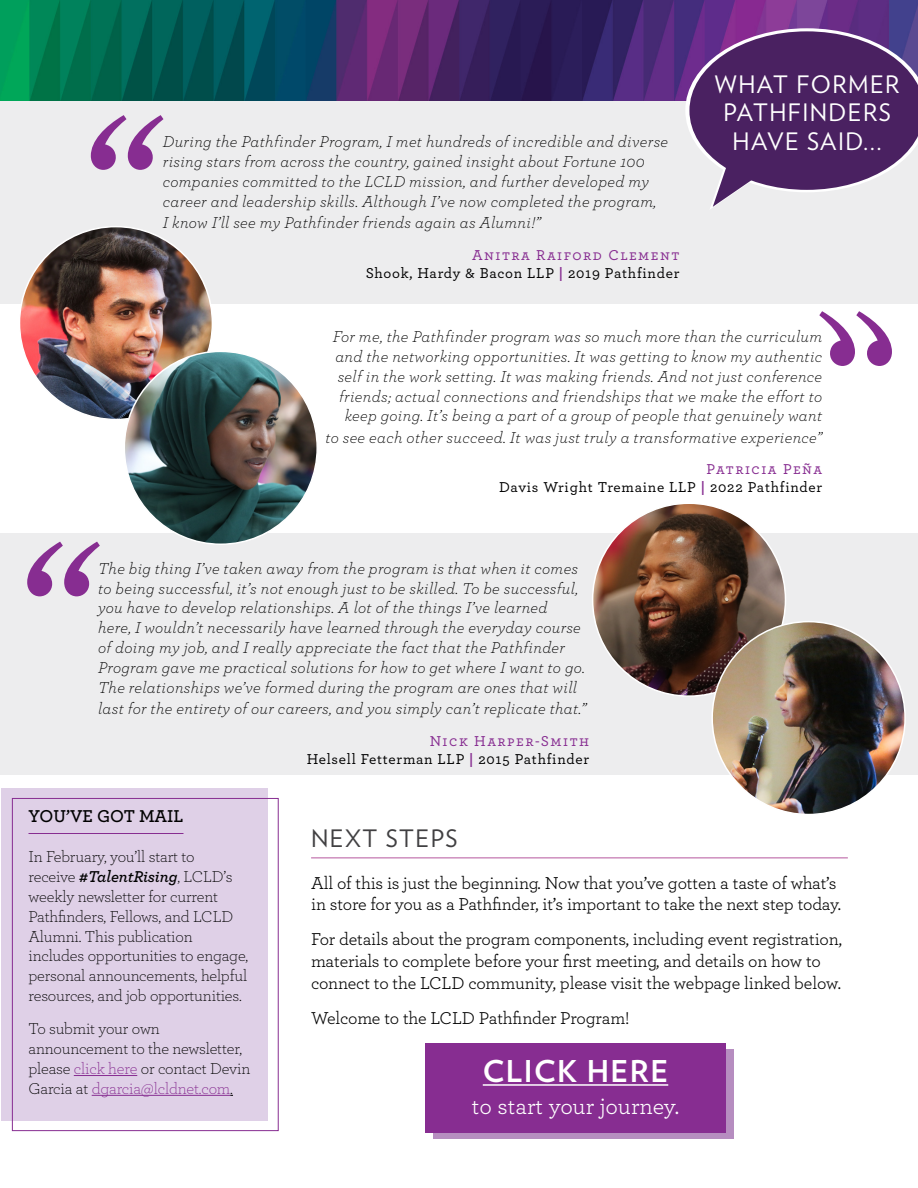
<style>
.page{position:relative;width:918px;height:1188px;background:#fff}
.page>*{position:absolute;margin:0;border:0;box-sizing:border-box;transform-origin:0 0}
.t1{font:italic 255px "Verlag";color:#872d91}
.t2{font:700 30px "Verlag";letter-spacing:.05em;color:#fff}
.t3{font:24px/28.5px "Verlag";letter-spacing:.06em;color:#fff;text-align:center}
.t4{font:24px "Archer";color:#fff}
.t5{font:24px "Verlag";letter-spacing:.06em;color:#414042}
.t6{font:18px/21.6px "Archer";letter-spacing:-.01em;color:#000}
.t7{font:600 18px "Archer";color:#000}
.t8{font:italic 300 16.5px/19.8px "Archer";letter-spacing:.02em;color:#000}
.t9{font:300 16.5px/19.8px "Archer";letter-spacing:-.01em;color:#000}
.t10{font:500 15px/18px "Archer";letter-spacing:.095em;color:#000;text-align:right}
.t11{font:500 15px/18px "Archer";letter-spacing:.05em;color:#000;text-align:right}
.s1{color:#872d91}
.s2{font-weight:700;color:#872d91}
.s3{font-weight:600;font-style:italic}
</style>
<div class="page">
<div style="left:0;top:80px;width:918px;height:223px;background:#ededee"></div>
<div style="left:2px;top:788px;width:266px;height:333px;background:#dfd0e7"></div>
<hr style="left:28px;top:833px;width:155px;height:1px;background:#872d91">
<hr style="left:74px;top:1075px;width:63px;height:1px;background:#872d91">
<hr style="left:92px;top:1095px;width:138px;height:1px;background:#872d91">
<div style="left:12px;top:798px;width:267px;height:333px;border:1px solid #872d91"></div>
<hr style="left:311px;top:858px;width:537px;height:1px;background:#b6579d">
<div style="left:433px;top:1049px;width:301px;height:90px;background:#b68dc0"></div>
<div style="left:425px;top:1043px;width:301px;height:89px;background:#872d91"></div>
<hr style="left:483px;top:1084px;width:185px;height:2px;background:#fff">
<div style="left:0;top:533px;width:918px;height:241px;background:#ededee"></div>
<img style="left:20px;top:227px;width:192px;height:193px;border-radius:96px">
<img style="left:124px;top:351px;width:193px;height:193px;border-radius:96px">
<img style="left:593px;top:503px;width:192px;height:193px;border-radius:96px">
<img style="left:712px;top:622px;width:193px;height:193px;border-radius:96px">
<img style="left:0;top:0;width:918px;height:100px">
<svg style="left:685px;top:28px;width:233px;height:181px"></svg>
<h1 class="t1" style="left:65px;top:19px;width:80px">“</h1>
<p class="t8" style="left:163px;top:131px;width:507px">During the Pathfinder Program, I met hundreds of incredible and diverse rising stars from across the country, gained insight about Fortune 100 companies committed to the LCLD mission, and further developed my career and leadership skills. Although I’ve now completed the program,</p>
<p class="t8" style="left:163px;top:212px;width:379px">I know I’ll see my Pathfinder friends again as Alumni!”</p>
<p class="t10" style="left:366px;top:245px;width:315px"><span class="s1">Anitra Raiford Clement<br></span>Shook, Hardy &amp; Bacon LLP <span class="s2">|</span> 2019 Pathfinder</p>
<h3 class="t3" style="left:715px;top:69px;width:186px">WHAT FORMER<br>PATHFINDERS<br>HAVE SAID...</h3>
<p class="t8" style="left:333px;top:326px;width:491px;text-align:right">For me, the Pathfinder program was so much more than the curriculum and the networking opportunities. It was getting to know my authentic self in the work setting. It was making friends. And not just conference friends; actual connections and friendships that we make the effort to keep going. It’s being a part of a group of people that genuinely want</p>
<p class="t8" style="left:325px;top:427px;width:498px">to see each other succeed. It was just truly a transformative experience”</p>
<p class="t11" style="left:499px;top:460px;width:325px"><span class="s1">Patricia Peña<br></span>Davis Wright Tremaine LLP <span class="s2">|</span> 2022 Pathfinder</p>
<h1 class="t1" style="left:1px;top:445px;width:80px">“</h1>
<p class="t8" style="left:98px;top:558px;width:488px">The big thing I’ve taken away from the program is that when it comes to being successful, it’s not enough just to be skilled. To be successful, you have to develop relationships. A lot of the things I’ve learned<br>here, I wouldn’t necessarily have learned through the everyday course of doing my job, and I really appreciate the fact that the Pathfinder Program gave me practical solutions for how to get where I want to go.<br>The relationships we’ve formed during the program are ones that will</p>
<p class="t8" style="left:98px;top:698px;width:490px">last for the entirety of our careers, and you simply can’t replicate that.”</p>
<p class="t10" style="left:307px;top:731px;width:284px"><span class="s1">Nick Harper-Smith<br></span>Helsell Fetterman LLP <span class="s2">|</span> 2015 Pathfinder</p>
<p class="t7" style="left:28px;top:803px;width:156px">YOU’VE GOT MAIL</p>
<p class="t9" style="left:28px;top:846px;width:221px">In February, you’ll start to<br>receive <span class="s3">#TalentRising</span>, LCLD’s weekly newsletter for current<br>Pathfinders, Fellows, and LCLD<br>Alumni. This publication includes opportunities to engage, personal announcements, helpful resources, and job opportunities.</p>
<p class="t9" style="left:28px;top:1018px;width:223px">To submit your own announcement to the newsletter, please <span class="s1">click here</span> or contact Devin<br>Garcia at <span class="s1">dgarcia@lcldnet.com</span>.</p>
<h3 class="t5" style="left:311px;top:821px;width:148px">NEXT STEPS</h3>
<p class="t6" style="left:311px;top:871px;width:532px">All of this is just the beginning. Now that you’ve gotten a taste of what’s in store for you as a Pathfinder, it’s important to take the next step today.</p>
<p class="t6" style="left:311px;top:928px;width:532px">For details about the program components, including event registration, materials to complete before your first meeting, and details on how to connect to the LCLD community, please visit the webpage linked below.</p>
<p class="t6" style="left:311px;top:1006px;width:320px">Welcome to the LCLD Pathfinder Program!</p>
<h2 class="t2" style="left:483px;top:1048px;width:187px">CLICK HERE</h2>
<h3 class="t4" style="left:472px;top:1089px;width:209px">to start your journey.</h3>
</div>
